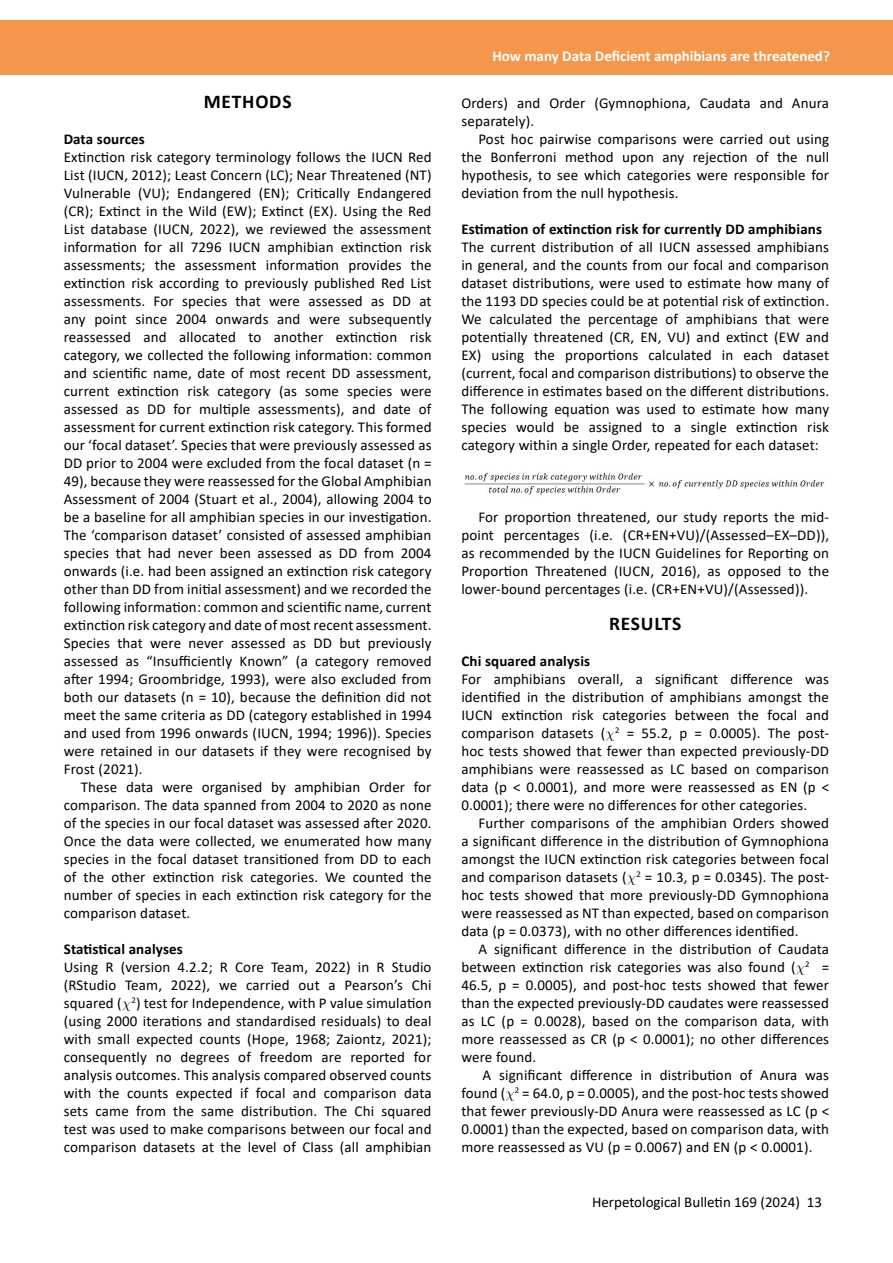
<style>
.page{position:relative;width:893px;height:1263px;background:#fff}
.page>*{position:absolute;margin:0;border:0;box-sizing:border-box;transform-origin:0 0}
.t1{font:700 19.5px "Calibri";letter-spacing:.04em;color:#000}
.t2{font:15px/18px "Calibri";letter-spacing:.01em;color:#000;text-align:justify}
.t3{font:700 15px "Calibri";letter-spacing:.01em;color:#000}
.t4{font:700 15px "Calibri";color:#fff}
</style>
<div class="page">
<div style="left:0;top:21px;width:893px;height:54px;background:#f4974b"></div>
<img style="left:464px;top:473px;width:361px;height:22px">
<h1 class="t1" style="left:204px;top:88px;width:88px">METHODS</h1>
<p class="t3" style="left:64px;top:128px;width:83px">Data sources</p>
<p class="t2" style="left:64px;top:148px;width:369px">Extinction risk category terminology follows the IUCN Red List (IUCN, 2012); Least Concern (LC); Near Threatened (NT)<br>Vulnerable (VU); Endangered (EN); Critically Endangered (CR); Extinct in the Wild (EW); Extinct (EX). Using the Red List database (IUCN, 2022), we reviewed the assessment information for all 7296 IUCN amphibian extinction risk assessments; the assessment information provides the extinction risk according to previously published Red List assessments. For species that were assessed as DD at any point since 2004 onwards and were subsequently reassessed and allocated to another extinction risk category, we collected the following information: common and scientific name, date of most recent DD assessment, current extinction risk category (as some species were assessed as DD for multiple assessments), and date of assessment for current extinction risk category. This formed our ‘focal dataset’. Species that were previously assessed as DD prior to 2004 were excluded from the focal dataset (n = 49), because they were reassessed for the Global Amphibian Assessment of 2004 (Stuart et al., 2004), allowing 2004 to be a baseline for all amphibian species in our investigation.<br>The ‘comparison dataset’ consisted of assessed amphibian species that had never been assessed as DD from 2004 onwards (i.e. had been assigned an extinction risk category other than DD from initial assessment) and we recorded the following information: common and scientific name, current extinction risk category and date of most recent assessment.<br>Species that were never assessed as DD but previously assessed as “Insufficiently Known” (a category removed after 1994; Groombridge, 1993), were also excluded from both our datasets (n = 10), because the definition did not meet the same criteria as DD (category established in 1994 and used from 1996 onwards (IUCN, 1994; 1996)). Species were retained in our datasets if they were recognised by Frost (2021).</p>
<p class="t2" style="left:64px;top:778px;width:369px;text-indent:17px">These data were organised by amphibian Order for comparison. The data spanned from 2004 to 2020 as none of the species in our focal dataset was assessed after 2020.<br>Once the data were collected, we enumerated how many species in the focal dataset transitioned from DD to each of the other extinction risk categories. We counted the number of species in each extinction risk category for the comparison dataset.</p>
<p class="t3" style="left:64px;top:938px;width:121px">Statistical analyses</p>
<p class="t2" style="left:64px;top:958px;width:369px">Using R (version 4.2.2; R Core Team, 2022) in R Studio (RStudio Team, 2022), we carried out a Pearson’s Chi squared ( <sup>2</sup>) test for Independence, with P value simulation (using 2000 iterations and standardised residuals) to deal with small expected counts (Hope, 1968; Zaiontz, 2021); consequently no degrees of freedom are reported for analysis outcomes. This analysis compared observed counts with the counts expected if focal and comparison data sets came from the same distribution. The Chi squared test was used to make comparisons between our focal and comparison datasets at the level of Class (all amphibian</p>
<p class="t4" style="left:492px;top:46px;width:339px">How many Data Deficient amphibians are threatened?</p>
<p class="t2" style="left:461px;top:94px;width:369px">Orders) and Order (Gymnophiona, Caudata and Anura separately).</p>
<p class="t2" style="left:461px;top:130px;width:369px;text-indent:17px">Post hoc pairwise comparisons were carried out using the Bonferroni method upon any rejection of the null hypothesis, to see which categories were responsible for deviation from the null hypothesis.</p>
<p class="t3" style="left:461px;top:218px;width:362px">Estimation of extinction risk for currently DD amphibians</p>
<p class="t2" style="left:461px;top:238px;width:369px">The current distribution of all IUCN assessed amphibians in general, and the counts from our focal and comparison dataset distributions, were used to estimate how many of the 1193 DD species could be at potential risk of extinction.<br>We calculated the percentage of amphibians that were potentially threatened (CR, EN, VU) and extinct (EW and EX) using the proportions calculated in each dataset (current, focal and comparison distributions) to observe the difference in estimates based on the different distributions.<br>The following equation was used to estimate how many species would be assigned to a single extinction risk category within a single Order, repeated for each dataset:</p>
<p class="t2" style="left:461px;top:508px;width:369px;text-indent:17px">For proportion threatened, our study reports the mid&shy;point percentages (i.e. (CR+EN+VU)/(Assessed–EX–DD)), as recommended by the IUCN Guidelines for Reporting on Proportion Threatened (IUCN, 2016), as opposed to the lower-bound percentages (i.e. (CR+EN+VU)/(Assessed)).</p>
<h1 class="t1" style="left:609px;top:610px;width:74px">RESULTS</h1>
<p class="t3" style="left:461px;top:650px;width:130px">Chi squared analysis</p>
<p class="t2" style="left:461px;top:670px;width:369px">For amphibians overall, a significant difference was identified in the distribution of amphibians amongst the IUCN extinction risk categories between the focal and comparison datasets ( <sup>2</sup> = 55.2, p = 0.0005). The post&shy;hoc tests showed that fewer than expected previously-DD amphibians were reassessed as LC based on comparison data (p &lt; 0.0001), and more were reassessed as EN (p &lt; 0.0001); there were no differences for other categories.</p>
<p class="t2" style="left:461px;top:814px;width:369px;text-indent:17px">Further comparisons of the amphibian Orders showed a significant difference in the distribution of Gymnophiona amongst the IUCN extinction risk categories between focal and comparison datasets ( <sup>2</sup> = 10.3, p = 0.0345). The post&shy;hoc tests showed that more previously-DD Gymnophiona were reassessed as NT than expected, based on comparison data (p = 0.0373), with no other differences identified.</p>
<p class="t2" style="left:461px;top:940px;width:369px;text-indent:17px">A significant difference in the distribution of Caudata between extinction risk categories was also found ( <sup>2</sup> = 46.5, p = 0.0005), and post-hoc tests showed that fewer than the expected previously-DD caudates were reassessed as LC (p = 0.0028), based on the comparison data, with more reassessed as CR (p &lt; 0.0001); no other differences were found.</p>
<p class="t2" style="left:461px;top:1066px;width:369px;text-indent:21px">A significant difference in distribution of Anura was found ( <sup>2</sup> = 64.0, p = 0.0005), and the post-hoc tests showed that fewer previously-DD Anura were reassessed as LC (p &lt; 0.0001) than the expected, based on comparison data, with more reassessed as VU (p = 0.0067) and EN (p &lt; 0.0001).</p>
<p class="t2" style="left:592px;top:1192px;width:231px">Herpetological Bulletin 169 (2024) 13</p>
</div>
